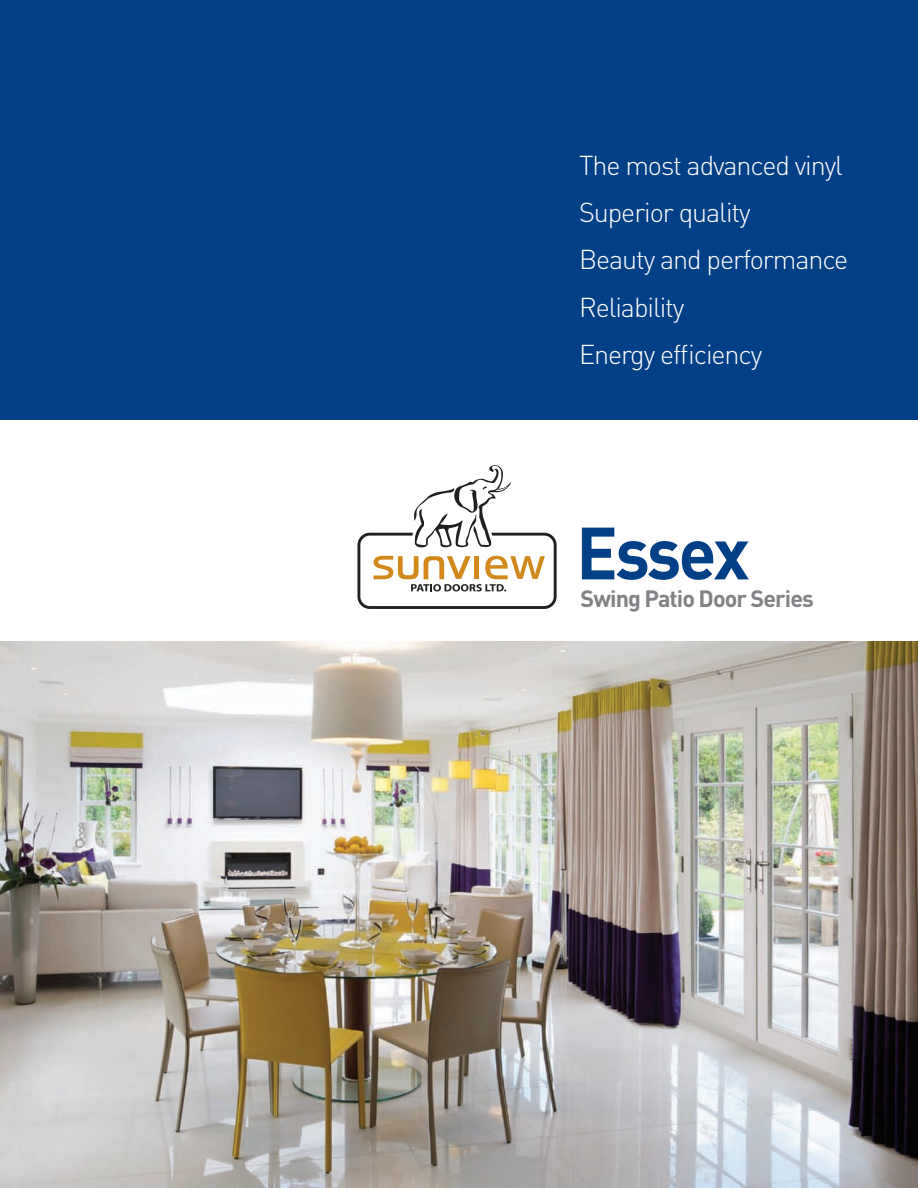
<style>
.page{position:relative;width:918px;height:1188px;background:#fff}
.page>*{position:absolute;margin:0;border:0;box-sizing:border-box;transform-origin:0 0}
.t1{font:700 72.75px "DIN";letter-spacing:-.045em;color:#014086;scale:.95 1}
.t2{font:27px/47.4px "DIN Light Alternate";letter-spacing:-.04em;color:#fff}
.t3{font:700 23.25px "DIN";letter-spacing:-.04em;color:#808285}
</style>
<div class="page">
<div style="left:0;top:0;width:918px;height:420px;background:#014086"></div>
<img style="left:0;top:641px;width:918px;height:547px">
<svg style="left:357px;top:465px;width:200px;height:144px"></svg>
<p class="t2" style="left:579px;top:141px;width:271px">The most advanced vinyl<br>Superior quality<br>Beauty and performance<br>Reliability<br>Energy efficiency</p>
<h1 class="t1" style="left:576px;top:506px;width:184px">Essex</h1>
<p class="t3" style="left:581px;top:584px;width:235px">Swing Patio Door Series</p>
</div>
